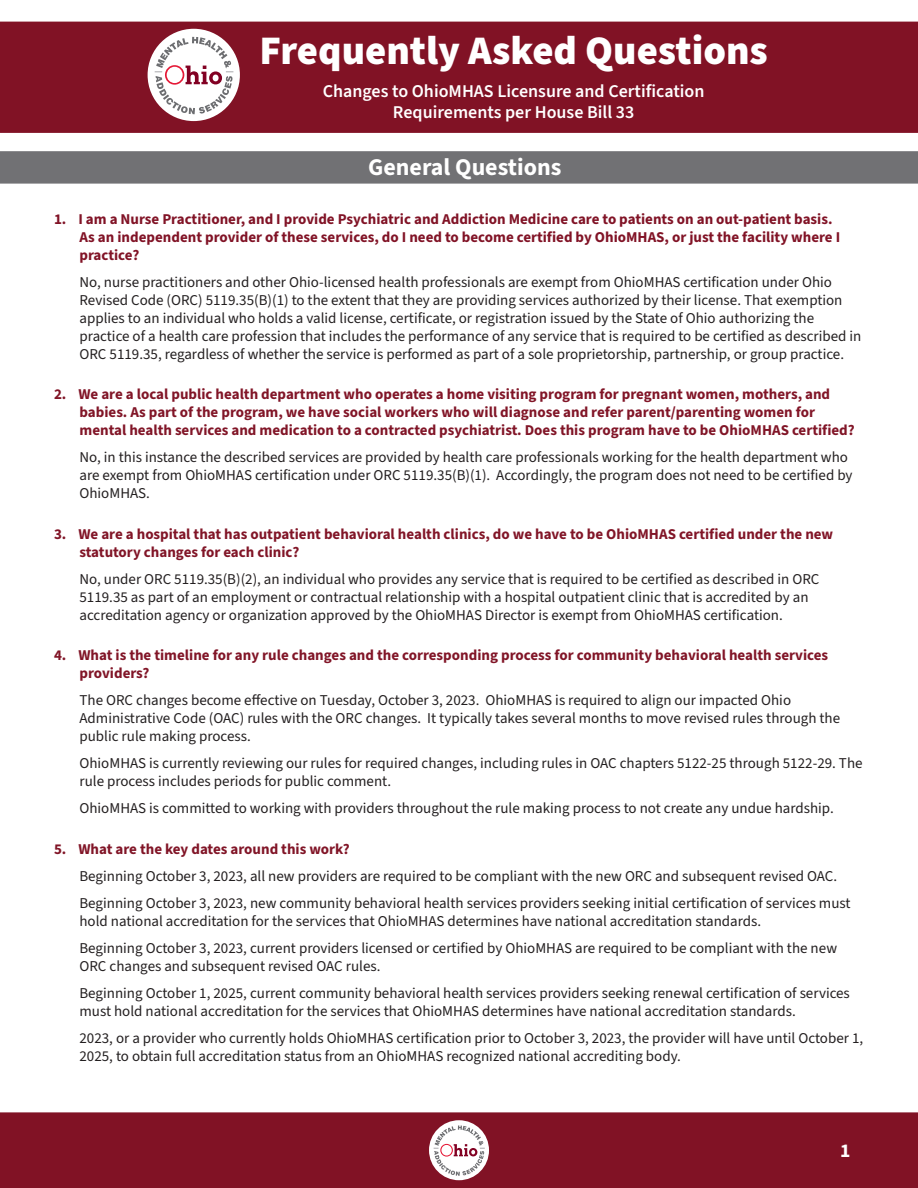
<style>
.page{position:relative;width:918px;height:1188px;background:#fff}
.page>*{position:absolute;margin:0;border:0;box-sizing:border-box;transform-origin:0 0}
.t1{font:900 40.5px "Source Sans 3";color:#fff}
.t2{font:700 24px "Source Sans 3";color:#fff}
.t3{font:700 19.5px "Source Sans 3";color:#fff}
.t4{font:600 18px/21.6px "Source Sans 3";color:#fff;text-align:center}
.t5{font:15px/18px "Source Sans 3";color:#231f20}
.t6{font:700 15px/18px "Source Sans 3";color:#811527}
.t7{font:700 15px/18px "Source Sans 3";color:#811326}
</style>
<div class="page">
<div style="left:1px;top:22px;width:916px;height:110px;background:#811225"></div>
<div style="left:0;top:22px;width:918px;height:111px;border:2px solid #811225"></div>
<div style="left:1px;top:152px;width:916px;height:31px;background:#717174"></div>
<div style="left:0;top:151px;width:918px;height:33px;border:2px solid #717174"></div>
<div style="left:148px;top:29px;width:92px;height:92px;background:#fff;border-radius:50%"></div>
<svg style="left:155px;top:37px;width:78px;height:77px"></svg>
<div style="left:1px;top:1113px;width:916px;height:74px;background:#811225"></div>
<div style="left:0;top:1112px;width:918px;height:76px;border:2px solid #811225"></div>
<div style="left:429px;top:1120px;width:60px;height:60px;background:#fff;border-radius:50%"></div>
<svg style="left:434px;top:1125px;width:51px;height:51px"></svg>
<p class="t1" style="left:259px;top:24px;width:510px">Frequently Asked Questions</p>
<p class="t4" style="left:323px;top:80px;width:383px">Changes to OhioMHAS Licensure and Certification<br>Requirements per House Bill 33</p>
<p class="t2" style="left:368px;top:152px;width:195px">General Questions</p>
<p class="t7" style="left:80px;top:210px;width:762px;text-indent:-26px">1. I am a Nurse Practitioner, and I provide Psychiatric and Addiction Medicine care to patients on an out-patient basis.<br>As an independent provider of these services, do I need to become certified by OhioMHAS, or just the facility where I practice?</p>
<p class="t5" style="left:80px;top:273px;width:783px">No, nurse practitioners and other Ohio-licensed health professionals are exempt from OhioMHAS certification under Ohio Revised Code (ORC) 5119.35(B)(1) to the extent that they are providing services authorized by their license. That exemption applies to an individual who holds a valid license, certificate, or registration issued by the State of Ohio authorizing the practice of a health care profession that includes the performance of any service that is required to be certified as described in ORC 5119.35, regardless of whether the service is performed as part of a sole proprietorship, partnership, or group practice.</p>
<p class="t6" style="left:80px;top:385px;width:777px;text-indent:-26px">2. We are a local public health department who operates a home visiting program for pregnant women, mothers, and babies. As part of the program, we have social workers who will diagnose and refer parent/parenting women for mental health services and medication to a contracted psychiatrist. Does this program have to be OhioMHAS certified?</p>
<p class="t5" style="left:80px;top:448px;width:775px">No, in this instance the described services are provided by health care professionals working for the health department who are exempt from OhioMHAS certification under ORC 5119.35(B)(1). Accordingly, the program does not need to be certified by<br>OhioMHAS.</p>
<p class="t6" style="left:80px;top:525px;width:755px;text-indent:-26px">3. We are a hospital that has outpatient behavioral health clinics, do we have to be OhioMHAS certified under the new statutory changes for each clinic?</p>
<p class="t5" style="left:80px;top:570px;width:741px">No, under ORC 5119.35(B)(2), an individual who provides any service that is required to be certified as described in ORC<br>5119.35 as part of an employment or contractual relationship with a hospital outpatient clinic that is accredited by an accreditation agency or organization approved by the OhioMHAS Director is exempt from OhioMHAS certification.</p>
<p class="t6" style="left:80px;top:646px;width:750px;text-indent:-26px">4. What is the timeline for any rule changes and the corresponding process for community behavioral health services providers?</p>
<p class="t5" style="left:80px;top:691px;width:762px">The ORC changes become effective on Tuesday, October 3, 2023. OhioMHAS is required to align our impacted Ohio<br>Administrative Code (OAC) rules with the ORC changes. It typically takes several months to move revised rules through the public rule making process.</p>
<p class="t5" style="left:80px;top:754px;width:785px">OhioMHAS is currently reviewing our rules for required changes, including rules in OAC chapters 5122-25 through 5122-29. The rule process includes periods for public comment.</p>
<p class="t5" style="left:80px;top:799px;width:756px">OhioMHAS is committed to working with providers throughout the rule making process to not create any undue hardship.</p>
<p class="t6" style="left:54px;top:840px;width:297px">5. What are the key dates around this work?</p>
<p class="t5" style="left:80px;top:867px;width:759px">Beginning October 3, 2023, all new providers are required to be compliant with the new ORC and subsequent revised OAC.</p>
<p class="t5" style="left:80px;top:894px;width:773px">Beginning October 3, 2023, new community behavioral health services providers seeking initial certification of services must hold national accreditation for the services that OhioMHAS determines have national accreditation standards.</p>
<p class="t5" style="left:80px;top:939px;width:759px">Beginning October 3, 2023, current providers licensed or certified by OhioMHAS are required to be compliant with the new<br>ORC changes and subsequent revised OAC rules.</p>
<p class="t5" style="left:80px;top:984px;width:772px">Beginning October 1, 2025, current community behavioral health services providers seeking renewal certification of services must hold national accreditation for the services that OhioMHAS determines have national accreditation standards.</p>
<p class="t5" style="left:80px;top:1029px;width:785px">2023, or a provider who currently holds OhioMHAS certification prior to October 3, 2023, the provider will have until October 1,<br>2025, to obtain full accreditation status from an OhioMHAS recognized national accrediting body.</p>
<p class="t3" style="left:840px;top:1138px;width:12px">1</p>
</div>
